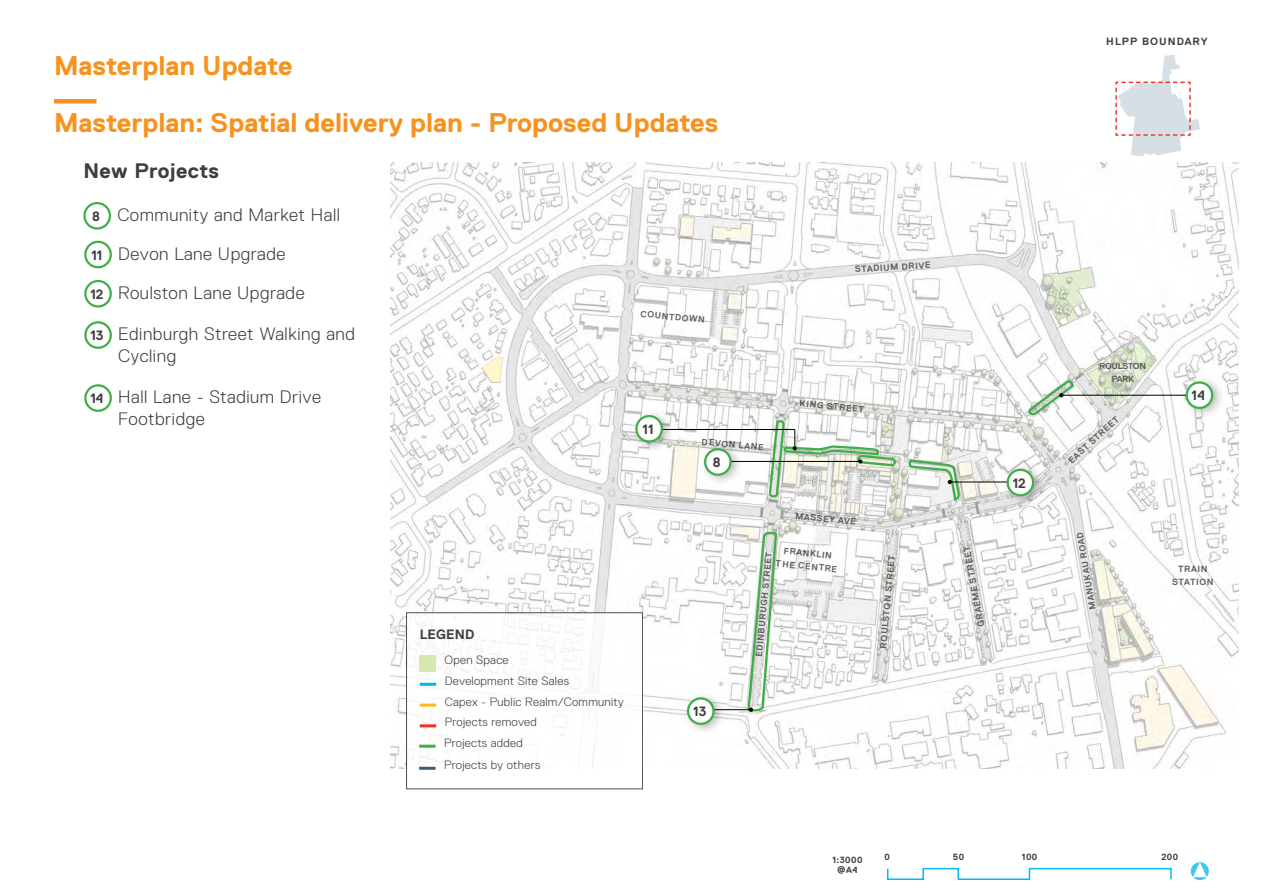
<style>
.page{position:relative;width:1263px;height:893px;background:#fff}
.page>*{position:absolute;margin:0;border:0;box-sizing:border-box;transform-origin:0 0}
.Title_Headings_Orang{font:700 27px "Replica Pro";color:#f7921e}
.Label_Light_Text__Bl{font:700 21px "Replica Pro";letter-spacing:.025em;color:#3e3e3f}
.Label_Light_Text__Bl-2{font:300 18px/21.6px "Replica Pro";letter-spacing:.03em;color:#3e3e3f}
.Label_Text__Black_9p{font:700 13.5px "Replica Pro";color:#3e3e3f}
.Label_Text__White_10{font:700 13.5px "Replica Pro";color:#3e3e3f}
.Label_Light_Text__Bl-3{font:300 12px "Replica Pro";letter-spacing:.025em;color:#3e3e3f}
.Label_Light_Text__Bl-4{font:700 10.5px "Replica Pro";letter-spacing:.1em;color:#3e3e3f}
.Scale_Bar_Text{font:700 9px/13px "Replica Pro";letter-spacing:.05em;color:#3e3e3f;text-align:center}
.Scale_Bar_Text-2{font:700 9px/13px "Replica Pro";letter-spacing:-.04em;color:#3e3e3f;text-align:center}
</style>
<div class="page">
<img style="left:390px;top:162px;width:849px;height:607px">
<svg style="left:482px;top:357px;width:21px;height:25px"></svg>
<svg style="left:887px;top:867px;width:285px;height:13px"></svg>
<svg style="left:1191px;top:862px;width:18px;height:18px"></svg>
<svg style="left:1115px;top:54px;width:85px;height:102px"></svg>
<div style="left:406px;top:613px;width:237px;height:176px;background:#fff"></div>
<div style="left:420px;top:655px;width:16px;height:16px;background:#d7e7b0"></div>
<hr style="left:420px;top:683px;width:16px;height:3px;background:#00b5ef">
<hr style="left:420px;top:704px;width:16px;height:3px;background:#fdb71b">
<hr style="left:420px;top:724px;width:16px;height:3px;background:#ee3124">
<div style="left:1028px;top:382px;width:47px;height:36px;background:#231f20;opacity:.12"></div>
<hr style="left:419px;top:745px;width:17px;height:3px;background:#40ae49">
<hr style="left:419px;top:767px;width:17px;height:3px;background:#346077">
<hr style="left:661px;top:429px;width:134px;height:1px;background:#000">
<div style="left:631px;top:409px;width:43px;height:44px;background:#231f20;opacity:.3"></div>
<div style="left:636px;top:416px;width:26px;height:25px;background:#fff;border-radius:50%"></div>
<div style="left:635px;top:415px;width:28px;height:28px;border:2px solid #40ae49;border-radius:50%"></div>
<hr style="left:722px;top:461px;width:138px;height:1px;background:#000">
<div style="left:700px;top:443px;width:43px;height:43px;background:#231f20;opacity:.3"></div>
<div style="left:705px;top:449px;width:25px;height:26px;background:#fff;border-radius:50%"></div>
<div style="left:704px;top:448px;width:28px;height:28px;border:2px solid #40ae49;border-radius:50%"></div>
<svg style="left:770px;top:419px;width:127px;height:80px"></svg>
<hr style="left:950px;top:482px;width:58px;height:1px;background:#000">
<svg style="left:907px;top:458px;width:54px;height:45px"></svg>
<div style="left:1002px;top:463px;width:44px;height:43px;background:#231f20;opacity:.3"></div>
<div style="left:1008px;top:470px;width:25px;height:25px;background:#fff;border-radius:50%"></div>
<div style="left:1006px;top:469px;width:28px;height:27px;border:2px solid #40ae49;border-radius:50%"></div>
<hr style="left:712px;top:709px;width:39px;height:1px;background:#000">
<svg style="left:746px;top:530px;width:32px;height:182px"></svg>
<div style="left:683px;top:692px;width:43px;height:43px;background:#231f20;opacity:.3"></div>
<div style="left:688px;top:698px;width:25px;height:26px;background:#fff;border-radius:50%"></div>
<div style="left:687px;top:697px;width:28px;height:28px;border:2px solid #40ae49;border-radius:50%"></div>
<hr style="left:1061px;top:395px;width:132px;height:1px;background:#000">
<svg style="left:1026px;top:378px;width:50px;height:38px"></svg>
<div style="left:1181px;top:376px;width:44px;height:43px;background:#231f20;opacity:.3"></div>
<div style="left:1187px;top:382px;width:25px;height:26px;background:#fcffff;border-radius:50%"></div>
<div style="left:1185px;top:381px;width:28px;height:28px;border:2px solid #40ae49;border-radius:50%"></div>
<div style="left:84px;top:241px;width:28px;height:27px;border:2px solid #40ae49;border-radius:50%"></div>
<div style="left:84px;top:280px;width:28px;height:28px;border:2px solid #40ae49;border-radius:50%"></div>
<svg style="left:85px;top:322px;width:26px;height:26px"></svg>
<div style="left:84px;top:321px;width:28px;height:28px;border:2px solid #40ae49;border-radius:50%"></div>
<div style="left:83px;top:202px;width:28px;height:28px;border:2px solid #40ae49;border-radius:50%"></div>
<svg style="left:85px;top:385px;width:26px;height:26px"></svg>
<div style="left:84px;top:384px;width:28px;height:28px;border:2px solid #40ae49;border-radius:50%"></div>
<div style="left:54px;top:99px;width:43px;height:5px;background:#f7921e"></div>
<p class="Title_Headings_Orang" style="left:54px;top:51px;width:240px">Masterplan Update</p>
<p class="Title_Headings_Orang" style="left:54px;top:108px;width:666px">Masterplan: Spatial delivery plan - Proposed Updates</p>
<p class="Label_Light_Text__Bl" style="left:83px;top:159px;width:137px">New Projects</p>
<p class="Label_Text__Black_9p" style="left:92px;top:209px;width:9px">8</p>
<p class="Label_Light_Text__Bl-2" style="left:117px;top:204px;width:224px">Community and Market Hall</p>
<p class="Label_Text__Black_9p" style="left:91px;top:248px;width:13px">11</p>
<p class="Label_Light_Text__Bl-2" style="left:118px;top:243px;width:169px">Devon Lane Upgrade</p>
<p class="Label_Text__Black_9p" style="left:90px;top:287px;width:15px">12</p>
<p class="Label_Light_Text__Bl-2" style="left:118px;top:282px;width:188px">Roulston Lane Upgrade</p>
<p class="Label_Text__Black_9p" style="left:90px;top:328px;width:15px">13</p>
<p class="Label_Light_Text__Bl-2" style="left:118px;top:323px;width:238px">Edinburgh Street Walking and<br>Cycling</p>
<p class="Label_Text__Black_9p" style="left:90px;top:391px;width:15px">14</p>
<p class="Label_Light_Text__Bl-2" style="left:118px;top:386px;width:204px">Hall Lane - Stadium Drive<br>Footbridge</p>
<p class="Scale_Bar_Text" style="left:641px;top:307px;width:66px;rotate:6deg">COUNTDOWN</p>
<p class="Scale_Bar_Text" style="left:854px;top:263px;width:77px;rotate:-4deg">STADIUM DRIVE</p>
<p class="Label_Text__Black_9p" style="left:642px;top:422px;width:13px">11</p>
<p class="Label_Text__Black_9p" style="left:420px;top:626px;width:56px">LEGEND</p>
<p class="Label_Light_Text__Bl-3" style="left:444px;top:654px;width:66px">Open Space</p>
<p class="Label_Light_Text__Bl-3" style="left:445px;top:674px;width:126px">Development Site Sales</p>
<p class="Label_Light_Text__Bl-3" style="left:445px;top:695px;width:181px">Capex - Public Realm/Community</p>
<p class="Label_Light_Text__Bl-3" style="left:445px;top:716px;width:94px">Projects removed</p>
<p class="Label_Light_Text__Bl-3" style="left:444px;top:736px;width:80px">Projects added</p>
<p class="Label_Light_Text__Bl-3" style="left:444px;top:758px;width:98px">Projects by others</p>
<p class="Scale_Bar_Text" style="left:703px;top:435px;width:63px;rotate:6deg">DEVON LANE</p>
<p class="Label_Text__Black_9p" style="left:713px;top:455px;width:9px">8</p>
<p class="Scale_Bar_Text" style="left:801px;top:396px;width:66px;rotate:6deg">KING STREET</p>
<p class="Scale_Bar_Text" style="left:796px;top:509px;width:62px;rotate:6deg">MASSEY AVE</p>
<p class="Label_Text__Black_9p" style="left:693px;top:704px;width:15px">13</p>
<p class="Scale_Bar_Text" style="left:778px;top:543px;width:63px;rotate:6deg">FRANKLIN<br>THE CENTRE</p>
<p class="Scale_Bar_Text" style="left:975px;top:628px;width:83px;rotate:-100deg">GRAEME STREET</p>
<p class="Scale_Bar_Text" style="left:752px;top:656px;width:107px;rotate:-84deg">EDINBURUGH STREET</p>
<p class="Scale_Bar_Text" style="left:876px;top:647px;width:95px;rotate:-84deg">ROULSTON STREET</p>
<p class="Label_Text__Black_9p" style="left:1013px;top:476px;width:15px">12</p>
<p class="Label_Light_Text__Bl-4" style="left:1106px;top:36px;width:103px">HLPP BOUNDARY</p>
<p class="Scale_Bar_Text-2" style="left:1099px;top:360px;width:48px">ROULSTON<br>PARK</p>
<p class="Scale_Bar_Text" style="left:1065px;top:457px;width:66px;rotate:-42deg">EAST STREET</p>
<p class="Label_Text__White_10" style="left:1191px;top:388px;width:15px">14</p>
<p class="Scale_Bar_Text" style="left:1087px;top:610px;width:80px;rotate:-100deg">MANUKAU ROAD</p>
<p class="Scale_Bar_Text" style="left:1172px;top:562px;width:43px">TRAIN<br>STATION</p>
<p class="Scale_Bar_Text" style="left:832px;top:854px;width:32px;line-height:10.8px">1:3000 @A4</p>
<p class="Scale_Bar_Text" style="left:884px;top:851px;width:7px">0</p>
<p class="Scale_Bar_Text" style="left:953px;top:851px;width:13px">50</p>
<p class="Scale_Bar_Text" style="left:1022px;top:851px;width:17px">100</p>
<p class="Scale_Bar_Text" style="left:1161px;top:851px;width:18px">200</p>
</div>
